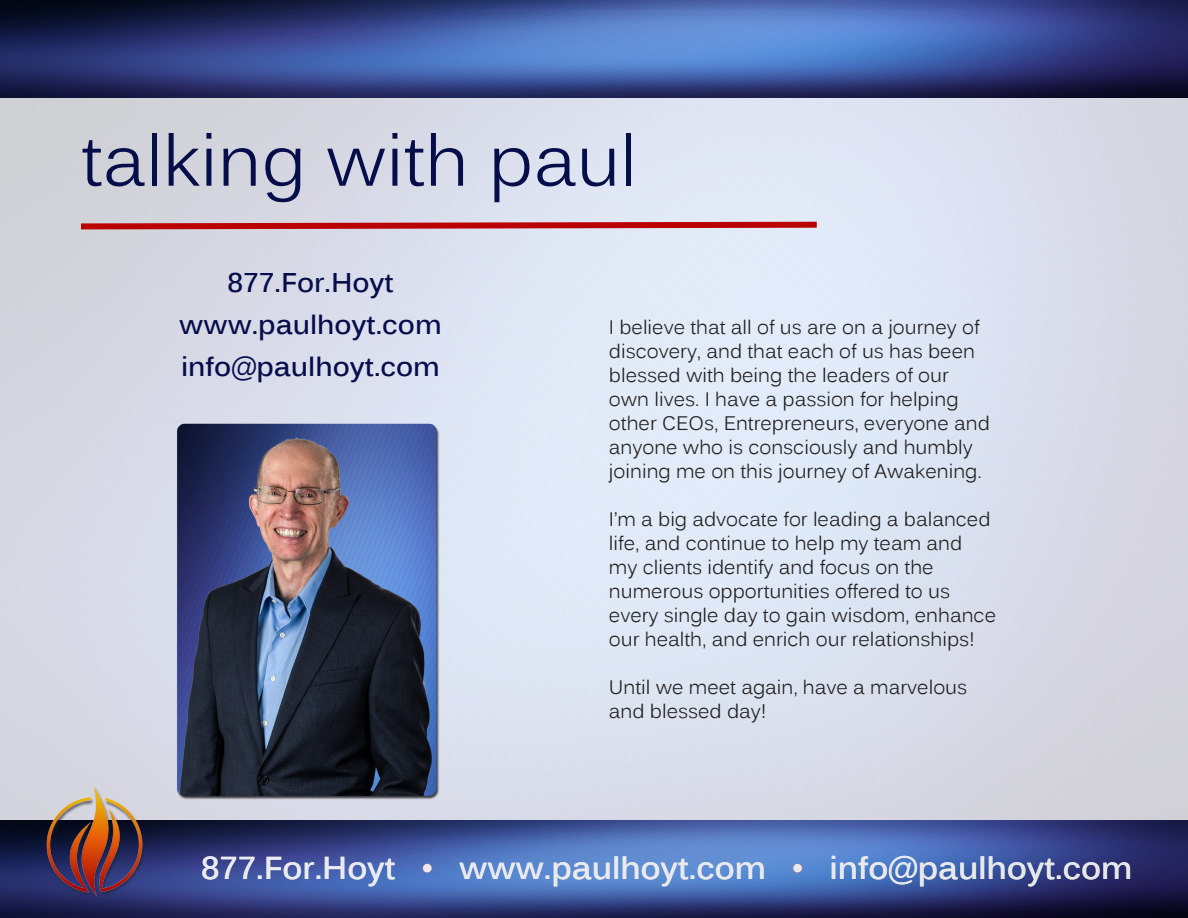
<style>
.page{position:relative;width:1188px;height:918px;background:#fff}
.page>*{position:absolute;margin:0;border:0;box-sizing:border-box;transform-origin:0 0}
.t1{font:72px "Kalinga";color:#050e4b}
.t2{font:700 31.65px "Kalinga";color:#fff}
.t3{font:700 27px "Kalinga";color:#050e4b}
.t4{font:19.5px/24px "Kalinga";color:#231f20}
.s1{color:#ba0000}
</style>
<div class="page">
<img style="left:0;top:0;width:1188px;height:14px">
<img style="left:0;top:14px;width:1188px;height:904px">
<svg style="left:75px;top:219px;width:748px;height:13px;background:#cb7980"></svg>
<img style="left:171px;top:419px;width:279px;height:384px">
<p class="t1" style="left:81px;top:114px;width:558px">talking with paul</p>
<p class="t3" style="left:227px;top:265px;width:168px">877.For.Hoyt</p>
<p class="t3" style="left:179px;top:307px;width:264px">www.paulhoyt.com</p>
<p class="t3" style="left:181px;top:349px;width:260px">info@paulhoyt.com</p>
<p class="t4" style="left:609px;top:317px;width:382px">I believe that all of us are on a journey of discovery, and that each of us has been blessed with being the leaders of our own lives. I have a passion for helping other CEOs, Entrepreneurs, everyone and anyone who is consciously and humbly joining me on this journey of Awakening.</p>
<p class="t4" style="left:609px;top:509px;width:389px">I’m a big advocate for leading a balanced life, and continue to help my team and<br>my clients identify and focus on the numerous opportunities offered to us every single day to gain wisdom, enhance our health, and enrich our relationships!</p>
<p class="t4" style="left:609px;top:677px;width:360px">Until we meet again, have a marvelous and blessed day!</p>
<h2 class="t2" style="left:201px;top:848px;width:196px">877.For.Hoyt</h2>
<h2 class="t2" style="left:420px;top:848px;width:714px"><span class="s1">•</span> www.paulhoyt.com <span class="s1">•</span> info@paulhoyt.com</h2>
</div>
